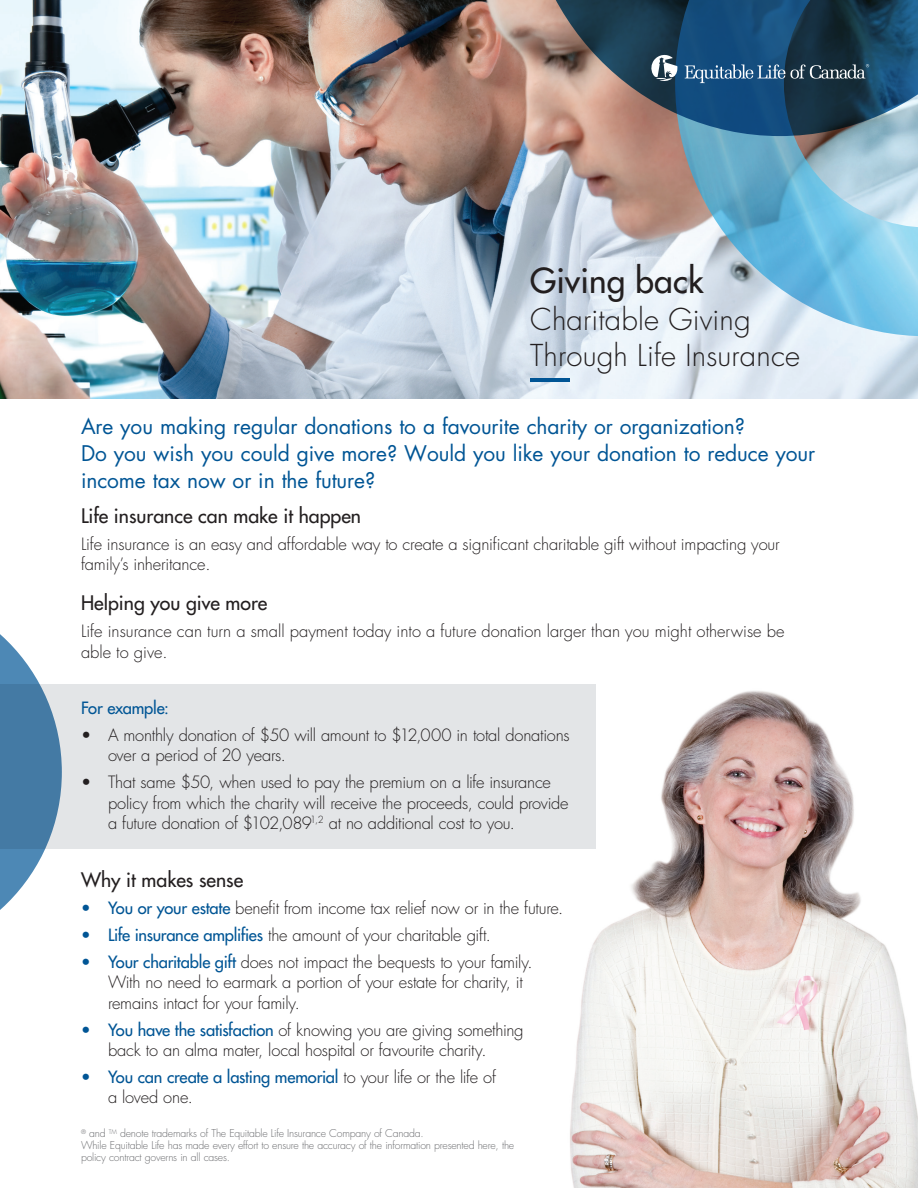
<style>
.page{position:relative;width:918px;height:1188px;background:#fff}
.page>*{position:absolute;margin:0;border:0;box-sizing:border-box;transform-origin:0 0}
.t1{font:500 33.6px "Futura Std";letter-spacing:.005em;color:#231f20}
.t2{font:300 29.4px/36.3px "Futura Std";letter-spacing:.005em;color:#231f20}
.t3{font:21px/27px "Futura Std";letter-spacing:-.005em;color:#005595}
.t4{font:500 19.5px "Futura Std";color:#231f20}
.t5{font:300 16.5px/20.2px "Futura Std";letter-spacing:-.01em;color:#231f20}
.t6{font:500 16.5px "Futura Std";letter-spacing:-.01em;color:#005595}
.t7{font:300 10.5px/12px "Futura Std";letter-spacing:-.02em;color:#6c6d70}
.s1{font-weight:500;color:#005595}
</style>
<div class="page">
<img style="left:560px;top:684px;width:358px;height:504px">
<div style="left:0;top:684px;width:595px;height:164px;background:#e3e5e7"></div>
<img style="left:0;top:0;width:918px;height:399px">
<img style="left:675px;top:136px;width:243px;height:200px">
<svg style="left:523px;top:0;width:395px;height:136px;background:#475c6f"></svg>
<hr style="left:530px;top:378px;width:39px;height:4px;background:#005595">
<svg style="left:0;top:634px;width:62px;height:276px"></svg>
<svg style="left:685px;top:64px;width:184px;height:19px;background:#41637e"></svg>
<svg style="left:646px;top:48px;width:32px;height:34px"></svg>
<h1 class="t1" style="left:530px;top:260px;width:175px">Giving back</h1>
<h2 class="t2" style="left:530px;top:302px;width:271px">Charitable Giving<br>Through Life Insurance</h2>
<p class="t3" style="left:81px;top:413px;width:736px">Are you making regular donations to a favourite charity or organization?<br>Do you wish you could give more? Would you like your donation to reduce your income tax now or in the future?</p>
<p class="t4" style="left:81px;top:503px;width:282px">Life insurance can make it happen</p>
<p class="t5" style="left:81px;top:534px;width:700px">Life insurance is an easy and affordable way to create a significant charitable gift without impacting your family’s inheritance.</p>
<p class="t4" style="left:81px;top:591px;width:188px">Helping you give more</p>
<p class="t5" style="left:81px;top:622px;width:705px">Life insurance can turn a small payment today into a future donation larger than you might otherwise be able to give.</p>
<p class="t6" style="left:81px;top:698px;width:89px">For example:</p>
<p class="t5" style="left:108px;top:726px;width:463px;text-indent:-27px">• A monthly donation of $50 will amount to $12,000 in total donations over a period of 20 years.</p>
<p class="t5" style="left:108px;top:773px;width:462px;text-indent:-27px">• That same $50, when used to pay the premium on a life insurance policy from which the charity will receive the proceeds, could provide a future donation of $102,089<sup>1,2</sup> at no additional cost to you.</p>
<p class="t4" style="left:81px;top:868px;width:164px">Why it makes sense</p>
<p class="t5" style="left:81px;top:898px;width:484px"><span class="s1">• You or your estate</span> benefit from income tax relief now or in the future.</p>
<p class="t5" style="left:81px;top:925px;width:411px"><span class="s1">• Life insurance amplifies</span> the amount of your charitable gift.</p>
<p class="t5" style="left:108px;top:952px;width:426px;text-indent:-27px"><span class="s1">• Your charitable gift</span> does not impact the bequests to your family.<br>With no need to earmark a portion of your estate for charity, it remains intact for your family.</p>
<p class="t5" style="left:108px;top:1020px;width:417px;text-indent:-27px"><span class="s1">• You have the satisfaction</span> of knowing you are giving something back to an alma mater, local hospital or favourite charity.</p>
<p class="t5" style="left:108px;top:1067px;width:390px;text-indent:-27px"><span class="s1">• You can create a lasting memorial</span> to your life or the life of a loved one.</p>
<p class="t7" style="left:81px;top:1128px;width:435px"><sup>®</sup> and <sup>TM</sup> denote trademarks of The Equitable Life Insurance Company of Canada.<br>While Equitable Life has made every effort to ensure the accuracy of the information presented here, the policy contract governs in all cases.</p>
</div>
